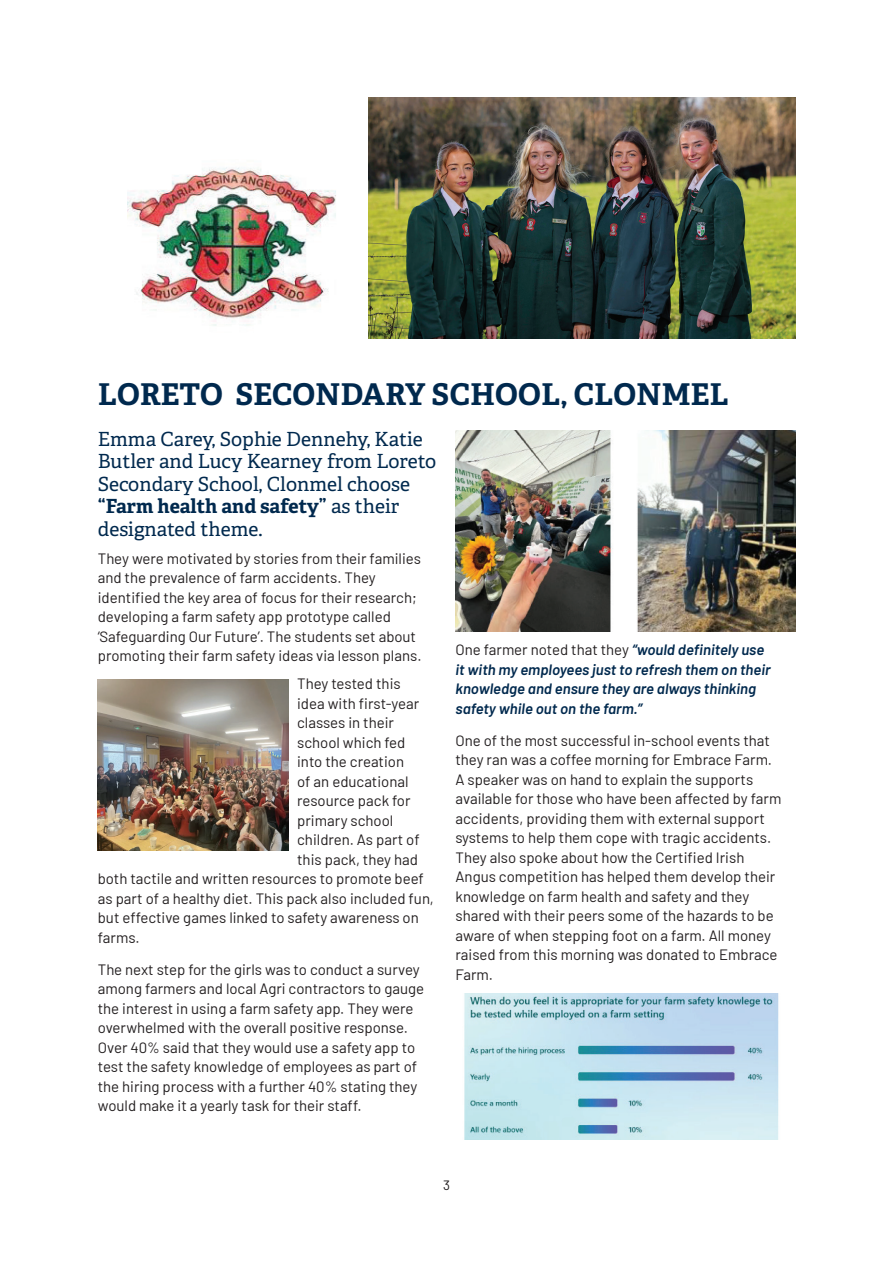
<style>
.page{position:relative;width:893px;height:1263px;background:#fff}
.page>*{position:absolute;margin:0;border:0;box-sizing:border-box;transform-origin:0 0}
.t1{font:700 30px "Adelle";letter-spacing:.01em;color:#00294e}
.t2{font:19.5px/22.5px "Adelle";color:#00294e}
.t3{font:15px/19.5px "Barlow";color:#231f20}
.t4{font:italic 600 15px/19.5px "Barlow";color:#00294e}
.t5{font:13.5px "Barlow";color:#231f20}
.s1{font-weight:700}
.s2{font-weight:400;font-style:normal;color:#231f20}
</style>
<div class="page">
<img style="left:369px;top:98px;width:426px;height:241px">
<img style="left:98px;top:679px;width:191px;height:171px">
<img style="left:455px;top:431px;width:340px;height:200px">
<img style="left:464px;top:993px;width:315px;height:146px">
<img style="left:127px;top:167px;width:209px;height:159px">
<h1 class="t1" style="left:98px;top:376px;width:632px">LORETO SECONDARY SCHOOL, CLONMEL</h1>
<h2 class="t2" style="left:98px;top:428px;width:340px">Emma Carey, Sophie Dennehy, Katie<br>Butler and Lucy Kearney from Loreto<br>Secondary School, Clonmel choose <span class="s1">“Farm health and safety”</span> as their designated theme.</h2>
<p class="t3" style="left:98px;top:547px;width:325px">They were motivated by stories from their families and the prevalence of farm accidents. They identified the key area of focus for their research; developing a farm safety app prototype called ‘Safeguarding Our Future’. The students set about promoting their farm safety ideas via lesson plans.</p>
<p class="t3" style="left:297px;top:673px;width:105px">They tested this</p>
<p class="t3" style="left:297px;top:692px;width:124px">idea with first-year</p>
<p class="t3" style="left:297px;top:712px;width:98px">classes in their</p>
<p class="t3" style="left:297px;top:731px;width:110px">school which fed</p>
<p class="t3" style="left:297px;top:751px;width:109px">into the creation</p>
<p class="t3" style="left:297px;top:770px;width:113px">of an educational</p>
<p class="t3" style="left:297px;top:790px;width:115px">resource pack for</p>
<p class="t3" style="left:297px;top:809px;width:98px">primary school</p>
<p class="t3" style="left:297px;top:829px;width:124px">children. As part of</p>
<p class="t3" style="left:297px;top:848px;width:122px">this pack, they had</p>
<p class="t3" style="left:98px;top:868px;width:328px">both tactile and written resources to promote beef</p>
<p class="t3" style="left:98px;top:887px;width:337px">as part of a healthy diet. This pack also included fun,</p>
<p class="t3" style="left:98px;top:907px;width:323px">but effective games linked to safety awareness on</p>
<p class="t3" style="left:98px;top:926px;width:43px">farms.</p>
<p class="t3" style="left:98px;top:959px;width:328px">The next step for the girls was to conduct a survey among farmers and local Agri contractors to gauge the interest in using a farm safety app. They were overwhelmed with the overall positive response.<br>Over 40% said that they would use a safety app to test the safety knowledge of employees as part of the hiring process with a further 40% stating they would make it a yearly task for their staff.</p>
<p class="t4" style="left:455px;top:639px;width:317px"><span class="s2">One farmer noted that they</span> “would definitely use it with my employees just to refresh them on their knowledge and ensure they are always thinking safety while out on the farm.”</p>
<p class="t3" style="left:455px;top:729px;width:327px">One of the most successful in-school events that they ran was a coffee morning for Embrace Farm.<br>A speaker was on hand to explain the supports available for those who have been affected by farm accidents, providing them with external support systems to help them cope with tragic accidents.<br>They also spoke about how the Certified Irish Angus competition has helped them develop their knowledge on farm health and safety and they shared with their peers some of the hazards to be aware of when stepping foot on a farm. All money raised from this morning was donated to Embrace Farm.</p>
<p class="t5" style="left:443px;top:1175px;width:8px">3</p>
</div>
